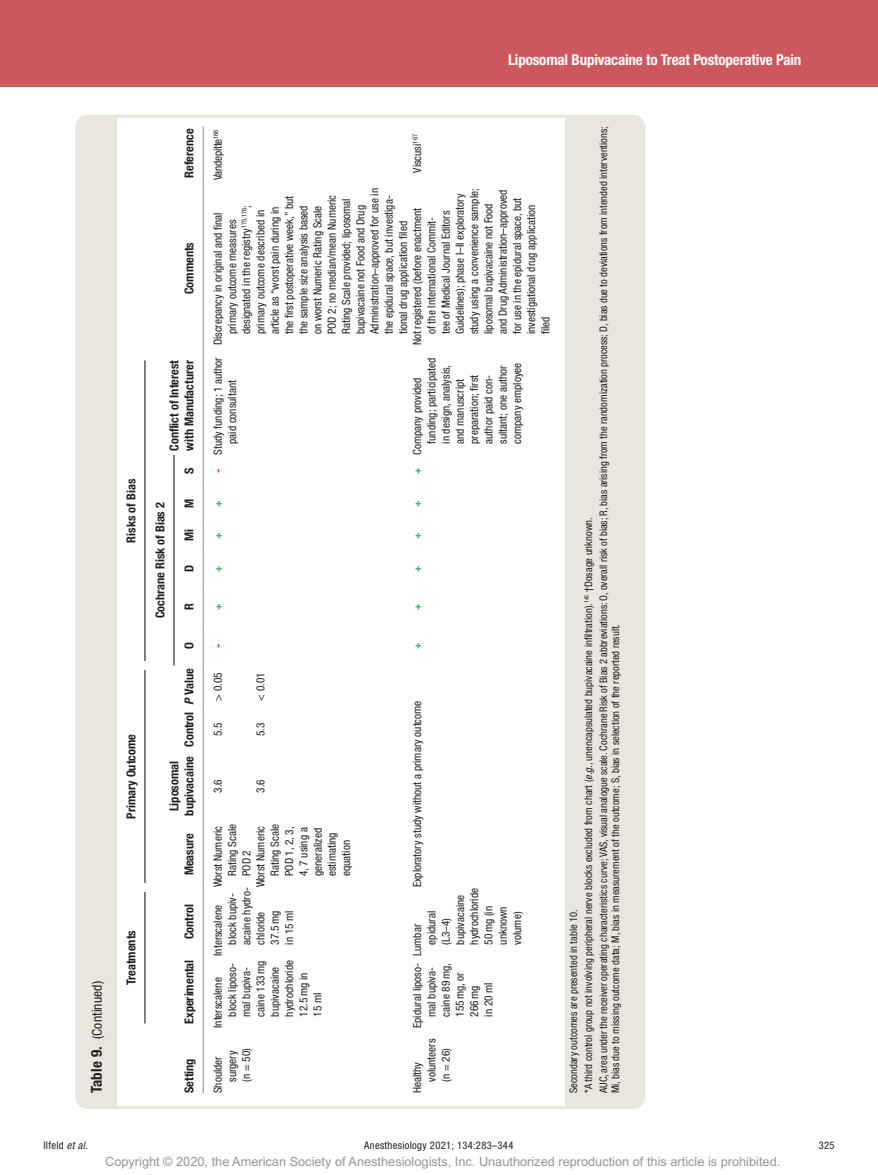
<style>
.page{position:relative;width:878px;height:1175px;background:#fff}
.page>*{position:absolute;margin:0;border:0;box-sizing:border-box;transform-origin:0 0}
.t1{font:700 condensed 15px "Helvetica Neue LT Std";letter-spacing:-.01em;color:#fff}
.t2{font:condensed 13.5px "Helvetica Neue LT Std";letter-spacing:.01em;color:#231f20}
.t3{font:12.75px "Arial MT Std";color:#939598}
.t4{font:700 condensed 12.3px/15px "Helvetica Neue LT Std";color:#231f20}
.t5{font:condensed 11.25px/14.2px "Helvetica Neue LT Std";color:#231f20}
.t6{font:condensed 11.25px "Helvetica Neue LT Std";letter-spacing:-.02em;color:#231f20}
.t7{font:700 11.25px "Helvetica Neue LT Std";color:#ee2123}
.t8{font:700 10.8px "Helvetica Neue LT Std";color:#24af50}
.t9{font:condensed 10.5px/15px "Helvetica Neue LT Std";color:#231f20}
.t10{font:condensed 10.5px "Helvetica Neue LT Std";letter-spacing:.03em;color:#231f20}
.s1{font-weight:700;font-size:15px}
.s2{font-style:italic}
.s3{font-weight:700;font-stretch:normal;color:#ee2123}
.s4{font-weight:700;font-stretch:normal;font-size:10.8px;color:#24af50}
</style>
<div class="page">
<div style="left:0;top:0;width:878px;height:86px;background:#cc575d"></div>
<hr style="left:203px;top:1028px;width:1px;height:65px;background:#9f967d">
<hr style="left:203px;top:956px;width:1px;height:72px;background:#9f967d">
<hr style="left:203px;top:887px;width:1px;height:69px;background:#9f967d">
<hr style="left:203px;top:821px;width:1px;height:66px;background:#9f967d">
<hr style="left:203px;top:626px;width:1px;height:39px;background:#9f967d">
<hr style="left:203px;top:586px;width:1px;height:40px;background:#9f967d">
<hr style="left:203px;top:550px;width:1px;height:36px;background:#9f967d">
<hr style="left:203px;top:520px;width:1px;height:30px;background:#9f967d">
<hr style="left:203px;top:487px;width:1px;height:33px;background:#9f967d">
<hr style="left:203px;top:455px;width:1px;height:32px;background:#9f967d">
<hr style="left:203px;top:356px;width:1px;height:99px;background:#9f967d">
<hr style="left:203px;top:180px;width:1px;height:176px;background:#9f967d">
<hr style="left:203px;top:126px;width:1px;height:54px;background:#9f967d">
<hr style="left:203px;top:751px;width:1px;height:70px;background:#9f967d">
<hr style="left:203px;top:707px;width:1px;height:44px;background:#9f967d">
<hr style="left:203px;top:665px;width:1px;height:42px;background:#9f967d">
<div style="left:78px;top:118px;width:39px;height:987px;background:#e9e6df"></div>
<hr style="left:144px;top:892px;width:1px;height:131px;background:#231f20">
<hr style="left:144px;top:670px;width:1px;height:213px;background:#231f20">
<hr style="left:144px;top:360px;width:1px;height:301px;background:#231f20">
<hr style="left:173px;top:455px;width:1px;height:210px;background:#231f20">
<div style="left:565px;top:118px;width:37px;height:987px;background:#e9e6df"></div>
<div style="left:595px;top:118px;width:47px;height:987px;background:#e9e6df"></div>
<div style="left:75px;top:115px;width:570px;height:993px;border:3px solid #e9e6df;border-radius:11px"></div>
<h1 class="t1" style="left:508px;top:51px;width:295px">Liposomal Bupivacaine to Treat Postoperative Pain</h1>
<p class="t2" style="left:89px;top:1093px;width:114px;rotate:-90deg"><span class="s1">Table 9.</span> (Continued)</p>
<p class="t4" style="left:123px;top:542px;width:65px;rotate:-90deg">Risks of Bias</p>
<p class="t4" style="left:123px;top:818px;width:86px;rotate:-90deg">Primary Outcome</p>
<p class="t4" style="left:123px;top:985px;width:56px;rotate:-90deg">Treatments</p>
<p class="t4" style="left:181px;top:178px;width:51px;rotate:-90deg">Reference</p>
<p class="t4" style="left:181px;top:294px;width:54px;rotate:-90deg">Comments</p>
<p class="t4" style="left:166px;top:451px;width:92px;rotate:-90deg">Conflict of Interest with Manufacturer</p>
<p class="t4" style="left:152px;top:618px;width:118px;rotate:-90deg">Cochrane Risk of Bias 2</p>
<p class="t4" style="left:181px;top:474px;width:8px;rotate:-90deg">S</p>
<p class="t4" style="left:181px;top:508px;width:11px;rotate:-90deg">M</p>
<p class="t4" style="left:181px;top:541px;width:14px;rotate:-90deg">Mi</p>
<p class="t4" style="left:181px;top:572px;width:9px;rotate:-90deg">D</p>
<p class="t4" style="left:181px;top:610px;width:8px;rotate:-90deg">R</p>
<p class="t4" style="left:181px;top:649px;width:8px;rotate:-90deg">O</p>
<p class="t4" style="left:166px;top:815px;width:149px;text-indent:4px;rotate:-90deg">Liposomal<br>bupivacaine Control <span class="s2">P</span> Value</p>
<p class="t4" style="left:181px;top:875px;width:44px;rotate:-90deg">Measure</p>
<p class="t4" style="left:181px;top:939px;width:37px;rotate:-90deg">Control</p>
<p class="t4" style="left:181px;top:1024px;width:66px;rotate:-90deg">Experimental</p>
<p class="t4" style="left:181px;top:1093px;width:36px;rotate:-90deg">Setting</p>
<p class="t5" style="left:410px;top:173px;width:40px;rotate:-90deg">Viscusi<sup>167</sup></p>
<p class="t9" style="left:566px;top:1093px;width:968px;rotate:-90deg">Secondary outcomes are presented in table 10.<br>*A third control group not involving peripheral nerve blocks excluded from chart (<span class="s2">e.g.</span>, unencapsulated bupivacaine infiltration).<sup>145</sup> †Dosage unknown.<br>AUC, area under the receiver operating characteristics curve; VAS, visual analogue scale. Cochrane Risk of Bias 2 abbreviations: O, overall risk of bias; R, bias arising from the randomization process; D, bias due to deviations from intended interventions;</p>
<p class="t6" style="left:211px;top:180px;width:52px;rotate:-90deg">Vandepitte<sup>166</sup></p>
<p class="t5" style="left:210px;top:334px;width:147px;text-indent:-11px;rotate:-90deg">Discrepancy in original and final primary outcome measures designated in the registry<sup>175,176</sup>; primary outcome described in article as “worst pain during in<br>the first postoperative week,” but the sample size analysis based<br>on worst Numeric Rating Scale<br>POD 2; no median/mean Numeric<br>Rating Scale provided; liposomal bupivacaine not Food and Drug<br>Administration–approved for use in the epidural space, but investiga&shy;tional drug application filed</p>
<p class="t5" style="left:410px;top:334px;width:147px;text-indent:-11px;rotate:-90deg">Not registered (before enactment<br>of the International Commit-<br>tee of Medical Journal Editors<br>Guidelines); phase I–II exploratory study using a convenience sample; liposomal bupivacaine not Food and Drug Administration–approved for use in the epidural space, but investigational drug application filed</p>
<p class="t5" style="left:210px;top:473px;width:118px;text-align:center;rotate:-90deg"><span class="s3">-</span> Study funding; 1 author paid consultant</p>
<p class="t5" style="left:410px;top:444px;width:87px;text-indent:-31px;rotate:-90deg"><span class="s4">+</span> Company provided funding; participated in design, analysis, and manuscript preparation; first author paid con&shy;sultant; one author company employee</p>
<p class="t8" style="left:211px;top:507px;width:8px;rotate:-90deg">+</p>
<p class="t8" style="left:410px;top:507px;width:8px;rotate:-90deg">+</p>
<p class="t8" style="left:211px;top:538px;width:8px;rotate:-90deg">+</p>
<p class="t8" style="left:410px;top:538px;width:8px;rotate:-90deg">+</p>
<p class="t8" style="left:211px;top:571px;width:8px;rotate:-90deg">+</p>
<p class="t8" style="left:410px;top:571px;width:8px;rotate:-90deg">+</p>
<p class="t8" style="left:211px;top:609px;width:8px;rotate:-90deg">+</p>
<p class="t8" style="left:410px;top:609px;width:8px;rotate:-90deg">+</p>
<p class="t9" style="left:608px;top:1093px;width:470px;rotate:-90deg">Mi, bias due to missing outcome data; M, bias in measurement of the outcome; S, bias in selection of the reported result.</p>
<p class="t8" style="left:410px;top:649px;width:8px;rotate:-90deg">+</p>
<p class="t7" style="left:211px;top:648px;width:6px;rotate:-90deg">-</p>
<p class="t5" style="left:211px;top:700px;width:30px;rotate:-90deg">&gt; 0.05</p>
<p class="t5" style="left:253px;top:700px;width:30px;rotate:-90deg">&lt; 0.01</p>
<p class="t5" style="left:410px;top:887px;width:188px;rotate:-90deg">Exploratory study without a primary outcome</p>
<p class="t5" style="left:211px;top:736px;width:15px;rotate:-90deg">5.5</p>
<p class="t5" style="left:253px;top:736px;width:15px;rotate:-90deg">5.3</p>
<p class="t5" style="left:211px;top:793px;width:15px;rotate:-90deg">3.6</p>
<p class="t5" style="left:253px;top:793px;width:15px;rotate:-90deg">3.6</p>
<p class="t5" style="left:211px;top:887px;width:63px;rotate:-90deg">Worst Numeric</p>
<p class="t5" style="left:225px;top:876px;width:53px;rotate:-90deg">Rating Scale</p>
<p class="t5" style="left:253px;top:887px;width:63px;rotate:-90deg">Worst Numeric</p>
<p class="t5" style="left:268px;top:876px;width:53px;rotate:-90deg">Rating Scale</p>
<p class="t5" style="left:282px;top:876px;width:51px;rotate:-90deg">POD 1, 2, 3,</p>
<p class="t5" style="left:296px;top:876px;width:50px;rotate:-90deg">4, 7 using a</p>
<p class="t5" style="left:310px;top:876px;width:49px;rotate:-90deg">generalized</p>
<p class="t5" style="left:325px;top:876px;width:45px;rotate:-90deg">estimating</p>
<p class="t5" style="left:339px;top:876px;width:37px;rotate:-90deg">equation</p>
<p class="t5" style="left:239px;top:876px;width:28px;rotate:-90deg">POD 2</p>
<p class="t5" style="left:211px;top:944px;width:59px;text-indent:-11px;rotate:-90deg">Interscalene block bupiv&shy;acaine hydro&shy;chloride<br>37.5mg<br>in 15 ml</p>
<p class="t5" style="left:410px;top:944px;width:58px;text-indent:-11px;rotate:-90deg">Lumbar epidural (L3–4) bupivacaine hydrochloride<br>50mg (in unknown volume)</p>
<p class="t5" style="left:210px;top:1016px;width:58px;text-indent:-11px;rotate:-90deg">Interscalene block liposo&shy;mal bupiva&shy;caine 133mg bupivacaine hydrochloride<br>12.5mg in<br>15 ml</p>
<p class="t5" style="left:410px;top:1016px;width:55px;text-indent:-11px;rotate:-90deg">Epidural liposo&shy;mal bupiva&shy;caine 89mg,<br>155mg, or<br>266mg<br>in 20 ml</p>
<p class="t5" style="left:410px;top:1081px;width:45px;text-indent:-11px;rotate:-90deg">Healthy volunteers (n = 26)</p>
<p class="t5" style="left:210px;top:1081px;width:35px;text-indent:-11px;rotate:-90deg">Shoulder surgery (n = 50)</p>
<p class="t9" style="left:44px;top:1138px;width:46px">Ilfeld <span class="s2">et al.</span></p>
<p class="t10" style="left:364px;top:1139px;width:151px">Anesthesiology 2021; 134:283–344</p>
<p class="t9" style="left:818px;top:1138px;width:17px">325</p>
<p class="t3" style="left:105px;top:1154px;width:676px">Copyright © 2020, the American Society of Anesthesiologists, Inc. Unauthorized reproduction of this article is prohibited.</p>
</div>
